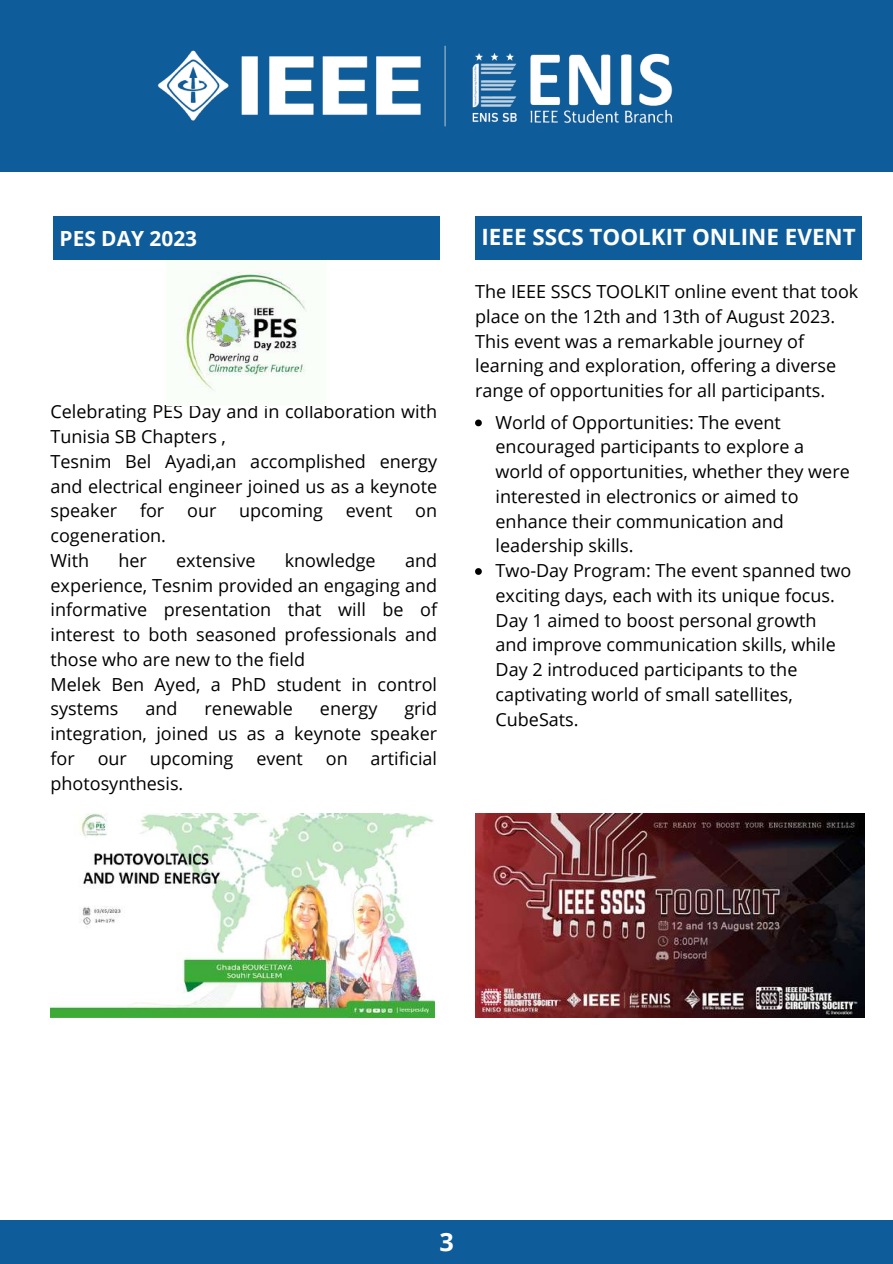
<style>
.page{position:relative;width:893px;height:1264px;background:#fff}
.page>*{position:absolute;margin:0;border:0;box-sizing:border-box;transform-origin:0 0}
.t1{font:700 25.2px "Open Sans";color:#fff}
.t2{font:700 22.35px "Open Sans";color:#fff}
.t3{font:700 20.85px "Open Sans";color:#fff}
.t4{font:18px/24.8px "Open Sans";color:#000}
</style>
<div class="page">
<div style="left:0;top:1220px;width:892px;height:43px;background:#0f5c9a"></div>
<div style="left:53px;top:217px;width:386px;height:43px;background:#0f5c9a"></div>
<img style="left:178px;top:271px;width:129px;height:120px">
<div style="left:475px;top:216px;width:386px;height:44px;background:#0f5c9a"></div>
<div style="left:0;top:0;width:892px;height:172px;background:#0f5c9a"></div>
<img style="left:157px;top:45px;width:516px;height:82px">
<img style="left:51px;top:814px;width:383px;height:203px">
<img style="left:475px;top:814px;width:389px;height:203px">
<svg style="left:475px;top:419px;width:7px;height:7px"></svg>
<svg style="left:475px;top:568px;width:7px;height:7px"></svg>
<p class="t3" style="left:60px;top:223px;width:139px">PES DAY 2023</p>
<p class="t2" style="left:481px;top:221px;width:376px">IEEE SSCS TOOLKIT ONLINE EVENT</p>
<p class="t4" style="left:51px;top:399px;width:388px">Celebrating PES Day and in collaboration with<br>Tunisia SB Chapters ,<br>Tesnim Bel Ayadi,an accomplished energy and electrical engineer joined us as a keynote speaker</p>
<p class="t4" style="left:140px;top:498px;width:26px">for</p>
<p class="t4" style="left:187px;top:498px;width:31px">our</p>
<p class="t4" style="left:239px;top:498px;width:85px">upcoming</p>
<p class="t4" style="left:346px;top:498px;width:48px">event</p>
<p class="t4" style="left:415px;top:498px;width:23px">on</p>
<p class="t4" style="left:51px;top:523px;width:117px">cogeneration.<br>With</p>
<p class="t4" style="left:51px;top:547px;width:388px;text-indent:354px">and experience, Tesnim provided an engaging and informative presentation that will be of interest to both seasoned professionals and those who are new to the field<br>Melek Ben Ayed, a PhD student in control systems</p>
<p class="t4" style="left:118px;top:547px;width:30px">her</p>
<p class="t4" style="left:176px;top:547px;width:81px">extensive</p>
<p class="t4" style="left:285px;top:547px;width:92px">knowledge</p>
<p class="t4" style="left:51px;top:696px;width:388px;text-align:justify;text-indent:354px">grid integration, joined us as a keynote speaker for</p>
<p class="t4" style="left:145px;top:696px;width:34px">and</p>
<p class="t4" style="left:204px;top:696px;width:90px">renewable</p>
<p class="t4" style="left:320px;top:696px;width:59px">energy</p>
<p class="t4" style="left:98px;top:745px;width:31px">our</p>
<p class="t4" style="left:150px;top:745px;width:85px">upcoming</p>
<p class="t4" style="left:256px;top:745px;width:48px">event</p>
<p class="t4" style="left:326px;top:745px;width:23px">on</p>
<p class="t4" style="left:370px;top:745px;width:68px">artificial</p>
<p class="t4" style="left:51px;top:770px;width:134px">photosynthesis.</p>
<p class="t4" style="left:475px;top:279px;width:384px">The IEEE SSCS TOOLKIT online event that took place on the 12th and 13th of August 2023.<br>This event was a remarkable journey of learning and exploration, offering a diverse range of opportunities for all participants.</p>
<p class="t4" style="left:495px;top:409px;width:357px">World of Opportunities: The event encouraged participants to explore a world of opportunities, whether they were interested in electronics or aimed to enhance their communication and leadership skills.<br>Two-Day Program: The event spanned two exciting days, each with its unique focus.<br>Day 1 aimed to boost personal growth and improve communication skills, while Day 2 introduced participants to the captivating world of small satellites, CubeSats.</p>
<h1 class="t1" style="left:439px;top:1223px;width:16px">3</h1>
</div>
